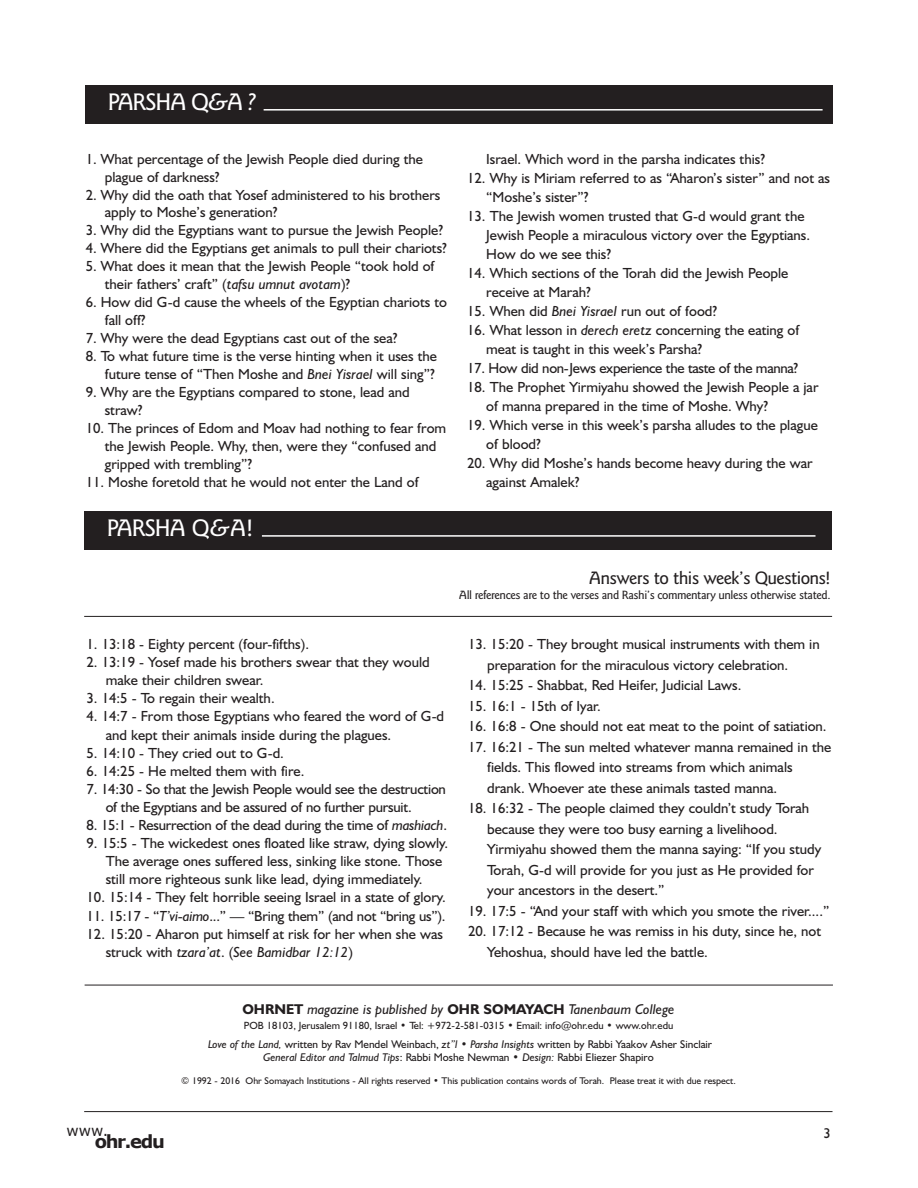
<style>
.page{position:relative;width:918px;height:1188px;background:#fff}
.page>*{position:absolute;margin:0;border:0;box-sizing:border-box;transform-origin:0 0}
.t1{font:500 24px "Goudy Sans IT Cby BT";letter-spacing:-.055em;color:#fff}
.t2{font:500 18px "Goudy Sans IT Cby BT";letter-spacing:-.035em;color:#231f20}
.t3{font:700 18px "Verdana";letter-spacing:-.07em;color:#231f20}
.t4{font:15px "Verdana";color:#231f20}
.t5{font:14.7px/18px "Humanist 521 BT";color:#231f20}
.t6{font:14.7px "Humanist 521 BT";letter-spacing:-.02em;color:#231f20}
.t7{font:italic 14.25px "Humanist 521 BT";color:#231f20}
.t8{font:14.25px "Humanist 521 BT";color:#231f20}
.t9{font:500 12px "Goudy Sans IT Cby BT";letter-spacing:-.035em;color:#231f20}
.t10{font:11.25px/13.5px "Humanist 521 BT";color:#231f20;text-align:center}
.t11{font:10.5px "Humanist 521 BT";color:#231f20}
.t12{font:9.75px "Humanist 521 BT";color:#231f20}
.s1{font-style:italic}
.s2{font-weight:700;font-style:normal}
</style>
<div class="page">
<hr style="left:85px;top:985px;width:748px;height:1px;background:#231f20">
<div style="left:85px;top:85px;width:748px;height:38px;background:#231f20"></div>
<div style="left:84px;top:511px;width:748px;height:38px;background:#231f20"></div>
<hr style="left:264px;top:109px;width:559px;height:2px;background:#fff">
<hr style="left:262px;top:535px;width:554px;height:2px;background:#fff">
<hr style="left:84px;top:616px;width:748px;height:1px;background:#231f20">
<hr style="left:84px;top:1111px;width:749px;height:1px;background:#231f20">
<h1 class="t1" style="left:108px;top:88px;width:150px">PARSHA Q<span class="s1">&amp;</span>A <span class="s1">?</span></h1>
<p class="t5" style="left:105px;top:150px;width:320px;text-indent:-19px">1. What percentage of the Jewish People died during the plague of darkness?</p>
<p class="t5" style="left:105px;top:185px;width:337px;text-indent:-19px">2. Why did the oath that Yosef administered to his brothers apply to Moshe’s generation?</p>
<p class="t5" style="left:86px;top:221px;width:359px">3. Why did the Egyptians want to pursue the Jewish People?</p>
<p class="t5" style="left:86px;top:239px;width:363px">4. Where did the Egyptians get animals to pull their chariots?</p>
<p class="t5" style="left:105px;top:257px;width:331px;text-indent:-19px">5. What does it mean that the Jewish People “took hold of their fathers’ craft” (<span class="s1">tafsu umnut avotam</span>)?</p>
<p class="t5" style="left:105px;top:293px;width:344px;text-indent:-19px">6. How did G-d cause the wheels of the Egyptian chariots to fall off?</p>
<p class="t5" style="left:86px;top:329px;width:313px">7. Why were the dead Egyptians cast out of the sea?</p>
<p class="t5" style="left:86px;top:347px;width:353px;text-align:right">8. To what future time is the verse hinting when it uses the future tense of “Then Moshe and <span class="s1">Bnei Yisrael</span> will sing”?</p>
<p class="t5" style="left:105px;top:383px;width:307px;text-indent:-19px">9. Why are the Egyptians compared to stone, lead and straw?</p>
<p class="t5" style="left:105px;top:419px;width:343px;text-indent:-19px">10. The princes of Edom and Moav had nothing to fear from the Jewish People. Why, then, were they “confused and gripped with trembling”?</p>
<p class="t5" style="left:86px;top:473px;width:335px">11. Moshe foretold that he would not enter the Land of</p>
<h1 class="t1" style="left:107px;top:514px;width:148px">PARSHA Q<span class="s1">&amp;</span>A!</h1>
<p class="t5" style="left:486px;top:150px;width:280px">Israel. Which word in the parsha indicates this?</p>
<p class="t5" style="left:486px;top:168px;width:345px;line-height:19px;text-indent:-19px">12. Why is Miriam referred to as “Aharon’s sister” and not as “Moshe’s sister”?</p>
<p class="t5" style="left:486px;top:206px;width:325px;line-height:19px;text-indent:-19px">13. The Jewish women trusted that G-d would grant the<br>Jewish People a miraculous victory over the Egyptians.<br>How do we see this?</p>
<p class="t5" style="left:486px;top:263px;width:304px;line-height:19px;text-indent:-19px">14. Which sections of the Torah did the Jewish People receive at Marah?</p>
<p class="t5" style="left:467px;top:302px;width:251px">15. When did <span class="s1">Bnei Yisrael</span> run out of food?</p>
<p class="t5" style="left:486px;top:320px;width:315px;line-height:19px;text-indent:-19px">16. What lesson in <span class="s1">derech eretz</span> concerning the eating of meat is taught in this week’s Parsha?</p>
<p class="t6" style="left:467px;top:359px;width:333px">17. How did non-Jews experience the taste of the manna?</p>
<p class="t5" style="left:486px;top:377px;width:334px;line-height:19px;text-indent:-19px">18. The Prophet Yirmiyahu showed the Jewish People a jar of manna prepared in the time of Moshe. Why?</p>
<p class="t5" style="left:486px;top:415px;width:333px;line-height:19px;text-indent:-19px">19. Which verse in this week’s parsha alludes to the plague of blood?</p>
<p class="t5" style="left:486px;top:453px;width:328px;line-height:19px;text-indent:-19px">20. Why did Moshe’s hands become heavy during the war against Amalek?</p>
<p class="t2" style="left:589px;top:567px;width:243px">Answers to this week’s Questions!</p>
<p class="t9" style="left:459px;top:588px;width:373px">All references are to the verses and Rashi’s commentary unless otherwise stated.</p>
<p class="t5" style="left:87px;top:635px;width:224px">1. 13:18 - Eighty percent (four-fifths).</p>
<p class="t5" style="left:106px;top:653px;width:326px;text-indent:-19px">2. 13:19 - Yosef made his brothers swear that they would make their children swear.</p>
<p class="t5" style="left:87px;top:689px;width:190px">3. 14:5 - To regain their wealth.</p>
<p class="t5" style="left:106px;top:707px;width:340px;text-indent:-19px">4. 14:7 - From those Egyptians who feared the word of G-d and kept their animals inside during the plagues.</p>
<p class="t5" style="left:87px;top:744px;width:199px">5. 14:10 - They cried out to G-d.</p>
<p class="t5" style="left:87px;top:762px;width:219px">6. 14:25 - He melted them with fire.</p>
<p class="t5" style="left:106px;top:780px;width:342px;text-indent:-19px">7. 14:30 - So that the Jewish People would see the destruction of the Egyptians and be assured of no further pursuit.</p>
<p class="t5" style="left:87px;top:816px;width:362px">8. 15:1 - Resurrection of the dead during the time of <span class="s1">mashiach</span>.</p>
<p class="t5" style="left:106px;top:834px;width:344px;text-indent:-19px">9. 15:5 - The wickedest ones floated like straw, dying slowly.<br>The average ones suffered less, sinking like stone. Those still more righteous sunk like lead, dying immediately.</p>
<p class="t5" style="left:87px;top:888px;width:361px">10. 15:14 - They felt horrible seeing Israel in a state of glory.</p>
<p class="t5" style="left:87px;top:906px;width:361px">11. 15:17 - “<span class="s1">T’vi-aimo</span>...” — “Bring them” (and not “bring us”).</p>
<p class="t5" style="left:106px;top:925px;width:339px;text-indent:-19px">12. 15:20 - Aharon put himself at risk for her when she was struck with <span class="s1">tzara’at</span>. (<span class="s1">See Bamidbar 12:12</span>)</p>
<p class="t5" style="left:487px;top:634px;width:334px;line-height:20.5px;text-indent:-19px">13. 15:20 - They brought musical instruments with them in preparation for the miraculous victory celebration.</p>
<p class="t5" style="left:468px;top:676px;width:275px">14. 15:25 - Shabbat, Red Heifer, Judicial Laws.</p>
<p class="t5" style="left:468px;top:696px;width:134px">15. 16:1 - 15th of Iyar.</p>
<p class="t5" style="left:468px;top:717px;width:360px">16. 16:8 - One should not eat meat to the point of satiation.</p>
<p class="t5" style="left:487px;top:736px;width:346px;line-height:20.5px;text-indent:-19px">17. 16:21 - The sun melted whatever manna remained in the fields. This flowed into streams from which animals drank. Whoever ate these animals tasted manna.</p>
<p class="t5" style="left:487px;top:798px;width:336px;line-height:20.5px;text-indent:-19px">18. 16:32 - The people claimed they couldn’t study Torah because they were too busy earning a livelihood.<br>Yirmiyahu showed them the manna saying: “If you study Torah, G-d will provide for you just as He provided for your ancestors in the desert.”</p>
<p class="t5" style="left:468px;top:902px;width:363px">19. 17:5 - “And your staff with which you smote the river....”</p>
<p class="t5" style="left:487px;top:921px;width:335px;line-height:20.5px;text-indent:-19px">20. 17:12 - Because he was remiss in his duty, since he, not<br>Yehoshua, should have led the battle.</p>
<p class="t4" style="left:66px;top:1121px;width:43px">www.</p>
<p class="t3" style="left:95px;top:1130px;width:72px">ohr.edu</p>
<p class="t7" style="left:242px;top:1000px;width:434px"><span class="s2">OHRNET</span> magazine is published by <span class="s2">OHR SOMAYACH</span> Tanenbaum College</p>
<p class="t11" style="left:244px;top:1019px;width:431px">POB 18103, Jerusalem 91180, Israel • Tel: +972-2-581-0315 • Email: info@ohr.edu • www.ohr.edu</p>
<p class="t10" style="left:208px;top:1037px;width:506px"><span class="s1">Love of the Land,</span> written by Rav Mendel Weinbach, <span class="s1">zt”l</span> • <span class="s1">Parsha Insights</span> written by Rabbi Yaakov Asher Sinclair<br><span class="s1">General Editor and Talmud Tips</span>: Rabbi Moshe Newman • <span class="s1">Design:</span> Rabbi Eliezer Shapiro</p>
<p class="t12" style="left:181px;top:1075px;width:556px">© 1992 - 2016 Ohr Somayach Institutions - All rights reserved • This publication contains words of Torah. Please treat it with due respect.</p>
<p class="t8" style="left:823px;top:1125px;width:9px">3</p>
</div>
